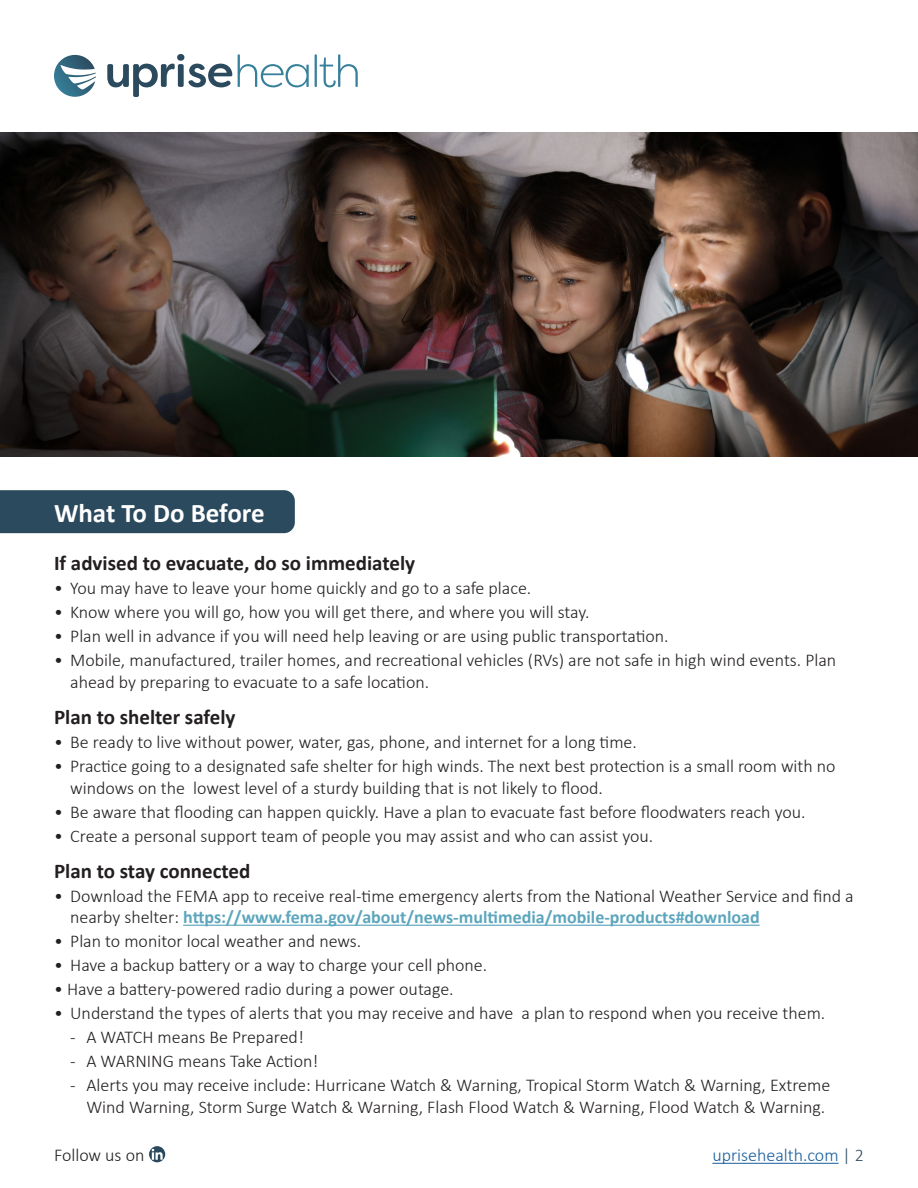
<style>
.page{position:relative;width:918px;height:1188px;background:#fff}
.page>*{position:absolute;margin:0;border:0;box-sizing:border-box;transform-origin:0 0}
.t1{font:700 27px "Calibri";letter-spacing:-.005em;color:#fff}
.t2{font:700 21px "Calibri";color:#231f20}
.t3{font:300 18px/21.6px "Calibri";color:#231f20}
.t4{font:300 18px "Calibri";color:#175d9e}
.s1{font-weight:700;color:#5ca6bd}
.s2{color:#2a495e}
</style>
<div class="page">
<img style="left:0;top:133px;width:918px;height:324px">
<hr style="left:183px;top:925px;width:577px;height:1px;background:#5ca6bd">
<hr style="left:712px;top:1163px;width:127px;height:1px;background:#175d9e">
<svg style="left:149px;top:1146px;width:16px;height:16px"></svg>
<svg style="left:54px;top:55px;width:42px;height:42px"></svg>
<svg style="left:107px;top:54px;width:125px;height:43px"></svg>
<svg style="left:238px;top:54px;width:71px;height:33px"></svg>
<hr style="left:315px;top:54px;width:2px;height:33px;background:#36809b">
<svg style="left:320px;top:54px;width:38px;height:33px"></svg>
<div style="left:0;top:490px;width:295px;height:43px;background:#2b4a5e"></div>
<p class="t1" style="left:54px;top:494px;width:212px">What To Do Before</p>
<p class="t2" style="left:54px;top:549px;width:363px">If advised to evacuate, do so immediately</p>
<p class="t3" style="left:54px;top:577px;width:479px">• You may have to leave your home quickly and go to a safe place.</p>
<p class="t3" style="left:54px;top:601px;width:537px">• Know where you will go, how you will get there, and where you will stay.</p>
<p class="t3" style="left:54px;top:625px;width:616px">• Plan well in advance if you will need help leaving or are using public transportation.</p>
<p class="t3" style="left:54px;top:649px;width:784px">• Mobile, manufactured, trailer homes, and recreational vehicles (RVs) are not safe in high wind events. Plan</p>
<p class="t3" style="left:70px;top:671px;width:361px">ahead by preparing to evacuate to a safe location.</p>
<p class="t2" style="left:54px;top:702px;width:183px">Plan to shelter safely</p>
<p class="t3" style="left:54px;top:731px;width:584px">• Be ready to live without power, water, gas, phone, and internet for a long time.</p>
<p class="t3" style="left:54px;top:755px;width:783px">• Practice going to a designated safe shelter for high winds. The next best protection is a small room with no</p>
<p class="t3" style="left:70px;top:777px;width:534px">windows on the lowest level of a sturdy building that is not likely to flood.</p>
<p class="t3" style="left:54px;top:801px;width:753px">• Be aware that flooding can happen quickly. Have a plan to evacuate fast before floodwaters reach you.</p>
<p class="t3" style="left:54px;top:825px;width:601px">• Create a personal support team of people you may assist and who can assist you.</p>
<p class="t2" style="left:54px;top:856px;width:198px">Plan to stay connected</p>
<p class="t3" style="left:70px;top:885px;width:785px;text-indent:-16px">• Download the FEMA app to receive real-time emergency alerts from the National Weather Service and find a nearby shelter: <span class="s1">https://www.fema.gov/about/news-multimedia/mobile-products#download</span></p>
<p class="t3" style="left:54px;top:930px;width:309px">• Plan to monitor local weather and news.</p>
<p class="t3" style="left:54px;top:954px;width:435px">• Have a backup battery or a way to charge your cell phone.</p>
<p class="t3" style="left:54px;top:978px;width:401px">• Have a battery-powered radio during a power outage.</p>
<p class="t3" style="left:54px;top:1002px;width:773px">• Understand the types of alerts that you may receive and have a plan to respond when you receive them.</p>
<p class="t3" style="left:70px;top:1026px;width:235px">- A WATCH means Be Prepared!</p>
<p class="t3" style="left:70px;top:1050px;width:250px">- A WARNING means Take Action!</p>
<p class="t3" style="left:70px;top:1074px;width:762px">- Alerts you may receive include: Hurricane Watch &amp; Warning, Tropical Storm Watch &amp; Warning, Extreme</p>
<p class="t3" style="left:86px;top:1096px;width:740px">Wind Warning, Storm Surge Watch &amp; Warning, Flash Flood Watch &amp; Warning, Flood Watch &amp; Warning.</p>
<p class="t3" style="left:54px;top:1144px;width:92px">Follow us on</p>
<p class="t4" style="left:712px;top:1144px;width:153px">uprisehealth.com <span class="s2">| 2</span></p>
</div>
